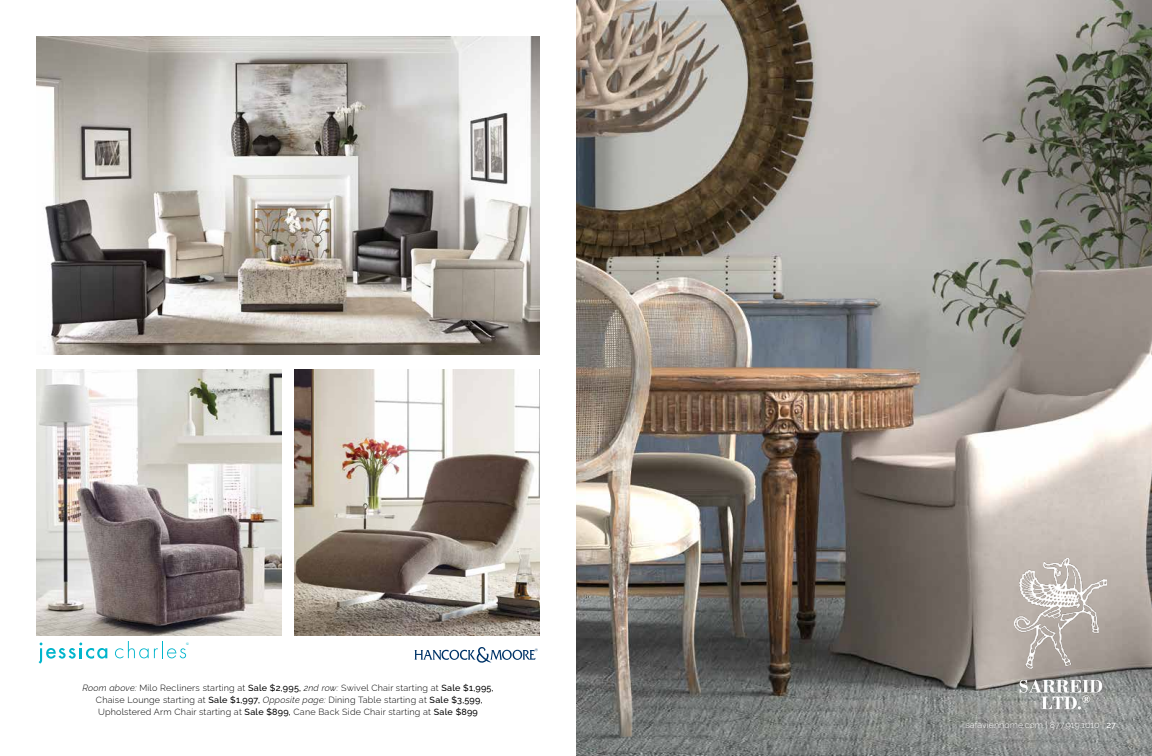
<style>
.page{position:relative;width:1152px;height:756px;background:#fff}
.page>*{position:absolute;margin:0;border:0;box-sizing:border-box;transform-origin:0 0}
.t1{font:300 9px/12px "Raleway";letter-spacing:.025em;color:#000;text-align:center}
.t2{font:300 9px "Raleway";color:#fff}
.t3{font:300 7.8px "Gotham";color:#003468}
.t4{font:500 3.6px "Montserrat";color:#00b5cc}
.s1{font-style:italic}
.s2{font-weight:500}
</style>
<div class="page">
<svg style="left:115px;top:641px;width:71px;height:17px"></svg>
<svg style="left:38px;top:643px;width:69px;height:21px"></svg>
<svg style="left:414px;top:647px;width:122px;height:16px"></svg>
<img style="left:36px;top:36px;width:504px;height:319px">
<img style="left:36px;top:369px;width:246px;height:267px">
<img style="left:294px;top:369px;width:246px;height:267px">
<img style="left:576px;top:0;width:576px;height:756px">
<img style="left:1015px;top:559px;width:91px;height:155px">
<p class="t4" style="left:186px;top:642px;width:4px">©</p>
<p class="t1" style="left:82px;top:680px;width:413px"><span class="s1">Room above:</span> Milo Recliners starting at <span class="s2">Sale $2,995,</span> <span class="s1">2nd row:</span> Swivel Chair starting at <span class="s2">Sale $1,995,<br></span>Chaise Lounge starting at <span class="s2">Sale $1,997,</span> <span class="s1">Opposite page:</span> Dining Table starting at <span class="s2">Sale $3,599,<br></span>Upholstered Arm Chair starting at <span class="s2">Sale $899,</span> Cane Back Side Chair starting at <span class="s2">Sale $899</span></p>
<p class="t3" style="left:535px;top:646px;width:5px">®</p>
<p class="t2" style="left:966px;top:718px;width:152px">safaviehhome.com | 877.919.1010 | <span class="s2">27</span></p>
</div>
